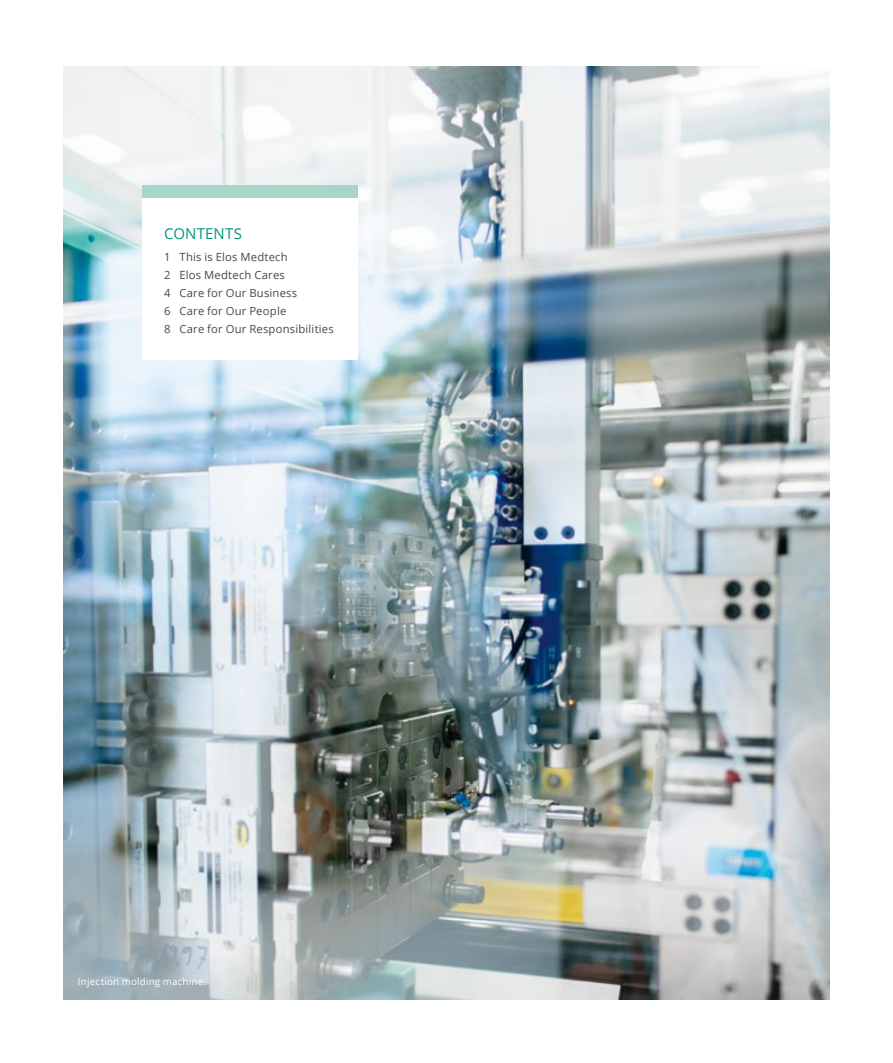
<style>
.page{position:relative;width:893px;height:1063px;background:#fff}
.page>*{position:absolute;margin:0;border:0;box-sizing:border-box;transform-origin:0 0}
.t1{font:15px "Open Sans";letter-spacing:.015em;color:#009879}
.t2{font:11.25px/18px "Open Sans";letter-spacing:.02em;color:#444850}
.t3{font:9.75px "Open Sans";letter-spacing:.025em;color:#fff}
</style>
<div class="page">
<img style="left:64px;top:67px;width:765px;height:932px">
<div style="left:143px;top:185px;width:215px;height:175px;background:#fff"></div>
<div style="left:143px;top:185px;width:215px;height:13px;background:#a6d6ca"></div>
<h1 class="t1" style="left:164px;top:223px;width:79px">CONTENTS</h1>
<p class="t2" style="left:164px;top:248px;width:171px">1 This is Elos Medtech<br>2 Elos Medtech Cares<br>4 Care for Our Business<br>6 Care for Our People<br>8 Care for Our Responsibilities</p>
<p class="t3" style="left:78px;top:975px;width:129px">Injection molding machine.</p>
</div>
